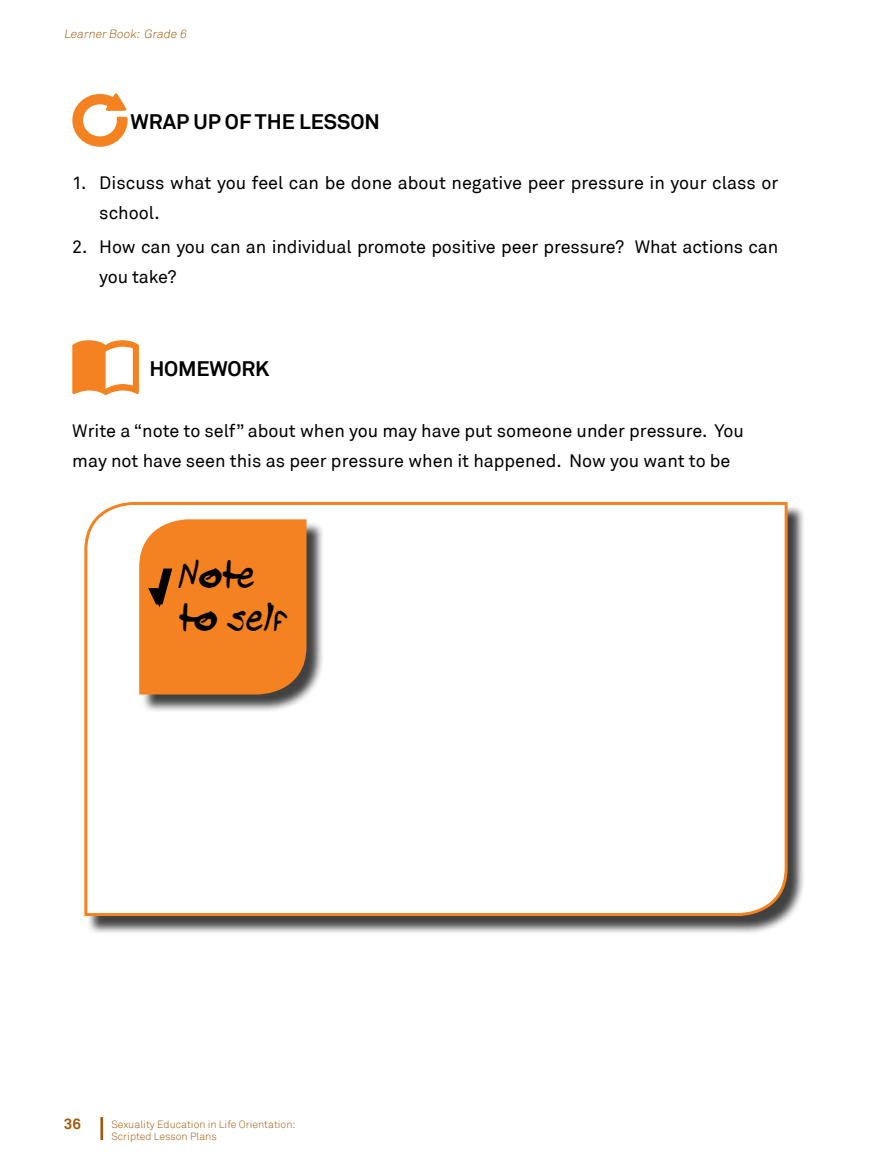
<style>
.page{position:relative;width:872px;height:1170px;background:#fff}
.page>*{position:absolute;margin:0;border:0;box-sizing:border-box;transform-origin:0 0}
.t1{font:40.5px/43.7px "Bradley Hand";color:#000}
.t2{font:700 21px "Akkurat";letter-spacing:-.01em;color:#000}
.t3{font:18px/30px "Akkurat";color:#000}
.t4{font:700 15px "Akkurat";color:#a0590a}
.t5{font:italic 300 12px "Akkurat";color:#a0590a}
.t6{font:300 10.5px/12.6px "Akkurat";color:#a0590a}
</style>
<div class="page">
<svg style="left:100px;top:1117px;width:4px;height:23px"></svg>
<svg style="left:72px;top:93px;width:56px;height:54px"></svg>
<svg style="left:72px;top:340px;width:67px;height:55px"></svg>
<div style="left:87px;top:504px;width:719px;height:430px;background:#000;opacity:.75"></div>
<svg style="left:84px;top:502px;width:705px;height:415px"></svg>
<div style="left:141px;top:521px;width:184px;height:192px;background:#000;opacity:.75"></div>
<svg style="left:138px;top:518px;width:170px;height:178px;background:#ec8227"></svg>
<p class="t5" style="left:64px;top:27px;width:126px">LearnerBook: Grade 6</p>
<p class="t2" style="left:131px;top:108px;width:33px">WRAP</p>
<p class="t2" style="left:193px;top:108px;width:76px">UPOFTHE</p>
<p class="t2" style="left:299px;top:108px;width:26px">LESSON</p>
<p class="t3" style="left:99px;top:168px;width:680px;text-indent:-27px">1. Discuss what you feel can be done about negative peer pressure in your class or school.</p>
<p class="t3" style="left:99px;top:232px;width:680px;text-indent:-27px">2. How can you can an individual promote positive peer pressure? What actions can you take?</p>
<p class="t2" style="left:149px;top:356px;width:121px">HOMEWORK</p>
<p class="t3" style="left:72px;top:416px;width:673px">Write a “note to self” about when you may have put someone under pressure. You may not have seen this as peer pressure when it happened. Now you want to be</p>
<h1 class="t1" style="left:178px;top:549px;width:107px">Note to self</h1>
<p class="t4" style="left:64px;top:1114px;width:19px">36</p>
<p class="t6" style="left:111px;top:1117px;width:186px">Sexuality Education in Life Orientation:<br>Scripted Lesson Plans</p>
</div>
